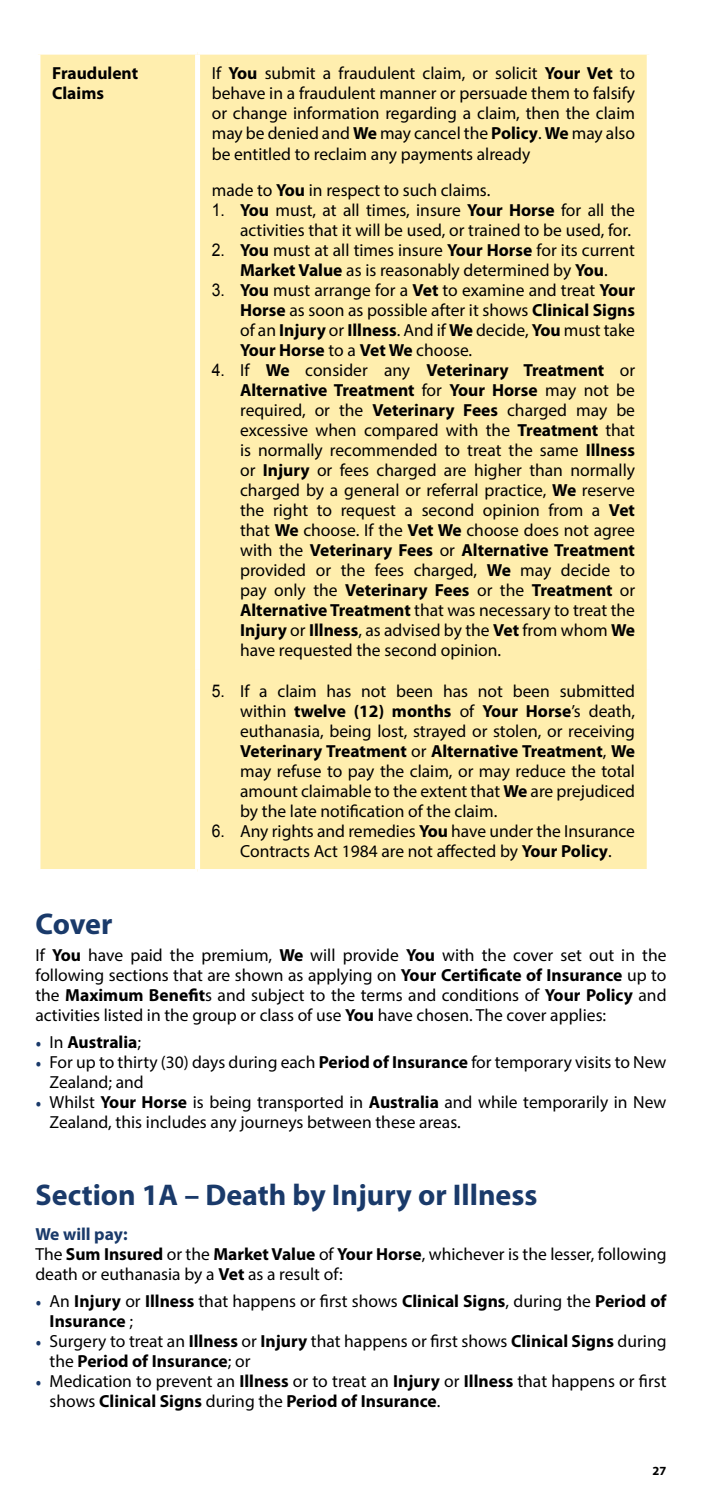
<style>
.page{position:relative;width:702px;height:1489px;background:#fff}
.page>*{position:absolute;margin:0;border:0;box-sizing:border-box;transform-origin:0 0}
.t1{font:700 30px "Myriad Pro";color:#1a3a6a}
.t2{font:17.5px/20px "Myriad Pro";color:#000;text-align:justify}
.t3{font:700 17.5px/19.8px "Myriad Pro";color:#000}
.t4{font:700 12.5px "Myriad Pro";color:#000}
.s1{font-weight:700}
.s2{font-family:"Arial"}
.s3{font-family:"Minion Pro";font-weight:400;color:#1a3a6a}
.s4{font-weight:400}
.s5{font-family:"Minion Pro";color:#1a3a6a}
.s6{font-weight:700;color:#1a3a6a}
</style>
<div class="page">
<div style="left:40px;top:55px;width:606px;height:814px;background:#ffeeae"></div>
<div style="left:195px;top:55px;width:5px;height:615px;background:#fff"></div>
<div style="left:195px;top:670px;width:5px;height:199px;background:#fff"></div>
<p class="t3" style="left:52px;top:63px;width:88px">Fraudulent<br>Claims</p>
<p class="t2" style="left:212px;top:63px;width:425px">If <span class="s1">You</span> submit a fraudulent claim, or solicit <span class="s1">Your Vet</span> to behave in a fraudulent manner or persuade them to falsify or change information regarding a claim, then the claim may be denied and <span class="s1">We</span> may cancel the <span class="s1">Policy</span>. <span class="s1">We</span> may also be entitled to reclaim any payments already</p>
<p class="t2" style="left:212px;top:179px;width:280px">made to <span class="s1">You</span> in respect to such claims.</p>
<p class="t2" style="left:212px;top:199px;width:425px;text-align:right"><span class="s2">1.</span> <span class="s1">You</span> must, at all times, insure <span class="s1">Your Horse</span> for all the activities that it will be used, or trained to be used, for.</p>
<p class="t2" style="left:212px;top:239px;width:425px;text-align:center"><span class="s2">2.</span> <span class="s1">You</span> must at all times insure <span class="s1">Your Horse</span> for its current<br><span class="s1">Market Value</span> as is reasonably determined by <span class="s1">You</span>.</p>
<p class="t2" style="left:240px;top:279px;width:396px;text-indent:-28px"><span class="s2">3.</span> <span class="s1">You</span> must arrange for a <span class="s1">Vet</span> to examine and treat <span class="s1">Your Horse</span> as soon as possible after it shows <span class="s1">Clinical Signs </span>of an <span class="s1">Injury</span> or <span class="s1">Illness</span>. And if <span class="s1">We</span> decide, <span class="s1">You</span> must take <span class="s1">Your Horse</span> to a <span class="s1">Vet We</span> choose.</p>
<p class="t2" style="left:240px;top:359px;width:396px;text-indent:-28px"><span class="s2">4.</span> If <span class="s1">We</span> consider any <span class="s1">Veterinary Treatment</span> or <span class="s1">Alternative Treatment</span> for <span class="s1">Your Horse</span> may not be required, or the <span class="s1">Veterinary Fees</span> charged may be excessive when compared with the <span class="s1">Treatment</span> that is normally recommended to treat the same <span class="s1">Illness </span>or <span class="s1">Injury</span> or fees charged are higher than normally charged by a general or referral practice, <span class="s1">We</span> reserve the right to request a second opinion from a <span class="s1">Vet </span>that <span class="s1">We</span> choose. If the <span class="s1">Vet We</span> choose does not agree with the <span class="s1">Veterinary Fees</span> or <span class="s1">Alternative Treatment </span>provided or the fees charged, <span class="s1">We</span> may decide to pay only the <span class="s1">Veterinary Fees</span> or the <span class="s1">Treatment</span> or <span class="s1">Alternative Treatment</span> that was necessary to treat the <span class="s1">Injury</span> or <span class="s1">Illness</span>, as advised by the <span class="s1">Vet</span> from whom <span class="s1">We </span>have requested the second opinion.</p>
<p class="t2" style="left:240px;top:681px;width:396px;text-indent:-28px"><span class="s2">5.</span> If a claim has not been has not been submitted within <span class="s1">twelve (12) months</span> of <span class="s1">Your Horse</span>’s death, euthanasia, being lost, strayed or stolen, or receiving <span class="s1">Veterinary Treatment</span> or <span class="s1">Alternative Treatment</span>, <span class="s1">We </span>may refuse to pay the claim, or may reduce the total amount claimable to the extent that <span class="s1">We</span> are prejudiced by the late notification of the claim.</p>
<p class="t2" style="left:212px;top:821px;width:425px;text-align:center"><span class="s2">6.</span> Any rights and remedies <span class="s1">You</span> have under the Insurance<br>Contracts Act 1984 are not affected by <span class="s1">Your Policy</span>.</p>
<h1 class="t1" style="left:35px;top:903px;width:79px">Cover</h1>
<p class="t2" style="left:35px;top:944px;width:632px">If <span class="s1">You</span> have paid the premium, <span class="s1">We</span> will provide <span class="s1">You</span> with the cover set out in the following sections that are shown as applying on <span class="s1">Your Certificate of Insurance</span> up to the <span class="s1">Maximum Benefit</span>s and subject to the terms and conditions of <span class="s1">Your Policy</span> and activities listed in the group or class of use <span class="s1">You</span> have chosen. The cover applies:</p>
<p class="t3" style="left:35px;top:1031px;width:107px"><span class="s3">•</span> <span class="s4">In</span> Australia<span class="s4">;</span></p>
<p class="t2" style="left:50px;top:1051px;width:618px;text-indent:-14px"><span class="s5">•</span> For up to thirty (30) days during each <span class="s1">Period of Insurance</span> for temporary visits to New<br>Zealand; and</p>
<p class="t2" style="left:50px;top:1091px;width:618px;text-indent:-14px"><span class="s5">•</span> Whilst <span class="s1">Your Horse</span> is being transported in <span class="s1">Australia</span> and while temporarily in New<br>Zealand, this includes any journeys between these areas.</p>
<h1 class="t1" style="left:35px;top:1174px;width:503px">Section 1A – Death by Injury or Illness</h1>
<p class="t2" style="left:35px;top:1223px;width:632px;text-align:left"><span class="s6">We will pay:<br></span>The <span class="s1">Sum Insured</span> or the <span class="s1">Market Value</span> of <span class="s1">Your Horse</span>, whichever is the lesser, following death or euthanasia by a <span class="s1">Vet</span> as a result of:</p>
<p class="t3" style="left:50px;top:1290px;width:618px;text-indent:-14px"><span class="s3">•</span> <span class="s4">An</span> Injury <span class="s4">or</span> Illness <span class="s4">that happens or first shows</span> Clinical Signs<span class="s4">, during the</span> Period of<br>Insurance <span class="s4">;</span></p>
<p class="t2" style="left:50px;top:1330px;width:618px;text-indent:-14px"><span class="s5">•</span> Surgery to treat an <span class="s1">Illness</span> or <span class="s1">Injury</span> that happens or first shows <span class="s1">Clinical Signs</span> during the <span class="s1">Period of Insurance</span>; or</p>
<p class="t2" style="left:50px;top:1370px;width:618px;text-indent:-14px"><span class="s5">•</span> Medication to prevent an <span class="s1">Illness</span> or to treat an <span class="s1">Injury</span> or <span class="s1">Illness</span> that happens or first shows <span class="s1">Clinical Signs</span> during the <span class="s1">Period of Insurance</span>.</p>
<p class="t4" style="left:652px;top:1462px;width:15px">27</p>
</div>
